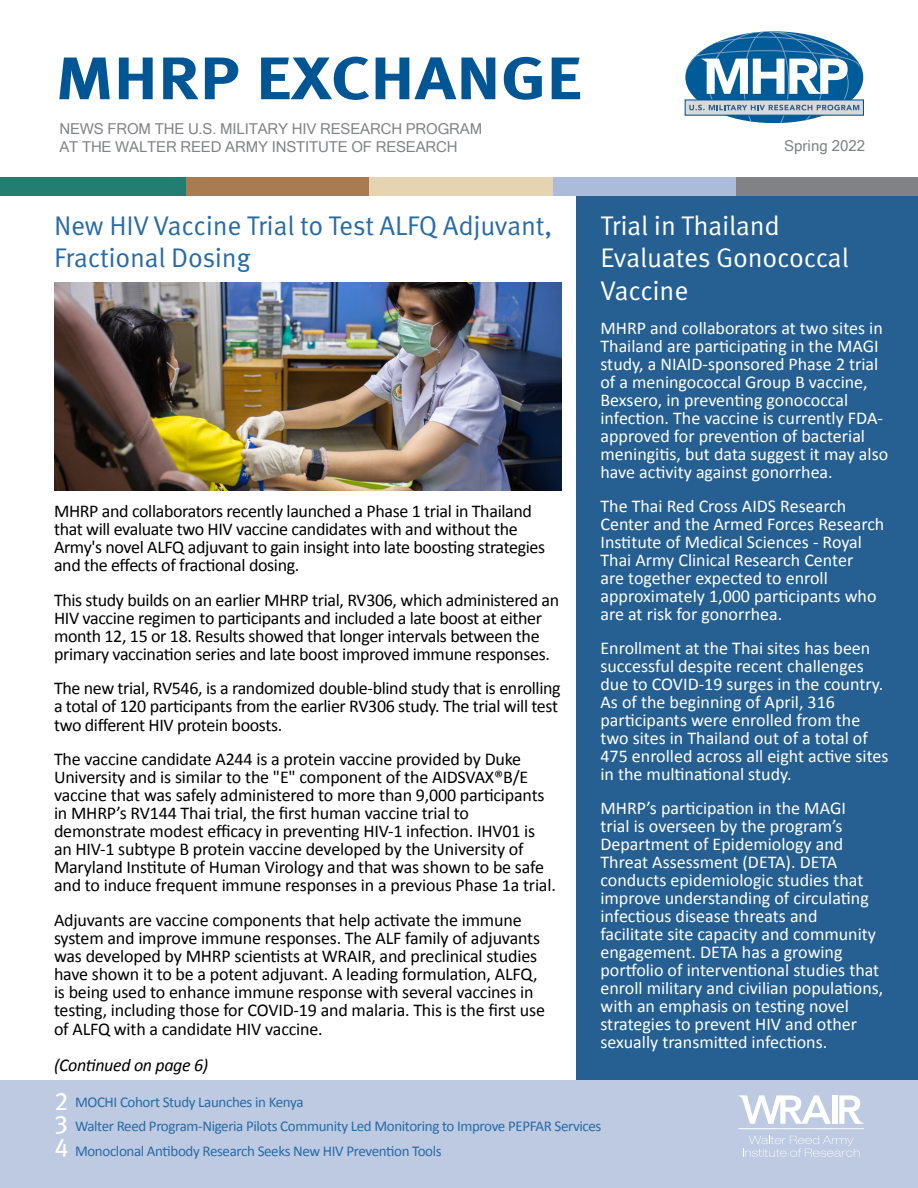
<style>
.page{position:relative;width:918px;height:1188px;background:#fff}
.page>*{position:absolute;margin:0;border:0;box-sizing:border-box;transform-origin:0 0}
.t1{font:700 60px "Meta Pro";color:#005695;scale:1.17 1}
.t2{font:27px/32.4px "Meta Pro Norm";letter-spacing:-.01em;color:#276ba5}
.t3{font:27px/32.4px "Meta Pro Norm";letter-spacing:-.01em;color:#fff}
.t4{font:25.5px/23px "Meta Pro";color:#fff;text-align:justify}
.t5{font:18px/18px "Calibri";letter-spacing:-.02em;color:#000}
.t6{font:18px/18px "Calibri";color:#fff}
.t7{font:italic 18px "Calibri";letter-spacing:-.02em;color:#000}
.t8{font:15px/24.8px "Calibri";letter-spacing:-.025em;color:#276ba5}
.t9{font:15px/18px "Microsoft Sans Serif";letter-spacing:-.01em;color:#808285}
</style>
<div class="page">
<div style="left:577px;top:191px;width:341px;height:889px;background:#266092"></div>
<div style="left:0;top:1080px;width:918px;height:108px;background:#bdcae2"></div>
<svg style="left:743px;top:1136px;width:117px;height:21px"></svg>
<hr style="left:738px;top:1128px;width:126px;height:1px;background:#fff">
<svg style="left:738px;top:1095px;width:93px;height:29px"></svg>
<div style="left:833px;top:1095px;width:5px;height:29px;background:#fff"></div>
<svg style="left:839px;top:1095px;width:25px;height:29px"></svg>
<div style="left:685px;top:99px;width:179px;height:17px;background:#d9d9d9;border:1px solid #005695"></div>
<svg style="left:685px;top:31px;width:175px;height:92px"></svg>
<div style="left:553px;top:177px;width:184px;height:18px;background:#abbcda"></div>
<div style="left:186px;top:177px;width:183px;height:18px;background:#a97b50"></div>
<div style="left:369px;top:177px;width:184px;height:18px;background:#e5d3b1"></div>
<div style="left:0;top:177px;width:186px;height:18px;background:#227e70"></div>
<div style="left:737px;top:177px;width:181px;height:18px;background:#808285"></div>
<img style="left:54px;top:282px;width:508px;height:208px">
<h1 class="t1" style="left:56px;top:31px;width:451px">MHRP EXCHANGE</h1>
<p class="t9" style="left:59px;top:120px;width:424px">NEWS FROM THE U.S. MILITARY HIV RESEARCH PROGRAM<br>AT THE WALTER REED ARMY INSTITUTE OF RESEARCH</p>
<p class="t9" style="left:784px;top:137px;width:82px">Spring 2022</p>
<h2 class="t2" style="left:54px;top:208px;width:500px">New HIV Vaccine Trial to Test ALFQ Adjuvant,<br>Fractional Dosing</h2>
<p class="t5" style="left:54px;top:502px;width:493px">MHRP and collaborators recently launched a Phase 1 trial in Thailand that will evaluate two HIV vaccine candidates with and without the Army's novel ALFQ adjuvant to gain insight into late boosting strategies and the effects of fractional dosing.</p>
<p class="t5" style="left:54px;top:590px;width:507px">This study builds on an earlier MHRP trial, RV306, which administered an HIV vaccine regimen to participants and included a late boost at either month 12, 15 or 18. Results showed that longer intervals between the primary vaccination series and late boost improved immune responses.</p>
<p class="t5" style="left:54px;top:678px;width:508px;line-height:18.8px">The new trial, RV546, is a randomized double-blind study that is enrolling a total of 120 participants from the earlier RV306 study. The trial will test two different HIV protein boosts.</p>
<p class="t5" style="left:54px;top:750px;width:503px">The vaccine candidate A244 is a protein vaccine provided by Duke University and is similar to the "E" component of the AIDSVAX®B/E vaccine that was safely administered to more than 9,000 participants in MHRP’s RV144 Thai trial, the first human vaccine trial to demonstrate modest efficacy in preventing HIV-1 infection. IHV01 is an HIV-1 subtype B protein vaccine developed by the University of Maryland Institute of Human Virology and that was shown to be safe and to induce frequent immune responses in a previous Phase 1a trial.</p>
<p class="t5" style="left:54px;top:910px;width:493px">Adjuvants are vaccine components that help activate the immune system and improve immune responses. The ALF family of adjuvants was developed by MHRP scientists at WRAIR, and preclinical studies have shown it to be a potent adjuvant. A leading formulation, ALFQ, is being used to enhance immune response with several vaccines in testing, including those for COVID-19 and malaria. This is the first use of ALFQ with a candidate HIV vaccine.</p>
<p class="t7" style="left:54px;top:1052px;width:156px">(Continued on page 6)</p>
<h2 class="t3" style="left:600px;top:208px;width:250px">Trial in Thailand<br>Evaluates Gonococcal<br>Vaccine</h2>
<p class="t6" style="left:600px;top:318px;width:289px">MHRP and collaborators at two sites in Thailand are participating in the MAGI study, a NIAID-sponsored Phase 2 trial of a meningococcal Group B vaccine, Bexsero, in preventing gonococcal infection. The vaccine is currently FDA&shy;approved for prevention of bacterial meningitis, but data suggest it may also have activity against gonorrhea.</p>
<p class="t6" style="left:600px;top:497px;width:285px">The Thai Red Cross AIDS Research Center and the Armed Forces Research Institute of Medical Sciences - Royal Thai Army Clinical Research Center<br>are together expected to enroll approximately 1,000 participants who are at risk for gonorrhea.</p>
<p class="t6" style="left:600px;top:639px;width:290px">Enrollment at the Thai sites has been successful despite recent challenges due to COVID-19 surges in the country.<br>As of the beginning of April, 316 participants were enrolled from the two sites in Thailand out of a total of 475 enrolled across all eight active sites in the multinational study.</p>
<p class="t6" style="left:600px;top:799px;width:284px">MHRP’s participation in the MAGI<br>trial is overseen by the program’s Department of Epidemiology and Threat Assessment (DETA). DETA conducts epidemiologic studies that improve understanding of circulating infectious disease threats and facilitate site capacity and community engagement. DETA has a growing portfolio of interventional studies that enroll military and civilian populations, with an emphasis on testing novel strategies to prevent HIV and other sexually transmitted infections.</p>
<h3 class="t4" style="left:55px;top:1088px;width:16px">2<br>3<br>4</h3>
<p class="t8" style="left:75px;top:1089px;width:528px">MOCHI Cohort Study Launches in Kenya<br>Walter Reed Program-Nigeria Pilots Community Led Monitoring to Improve PEPFAR Services<br>Monoclonal Antibody Research Seeks New HIV Prevention Tools</p>
</div>
